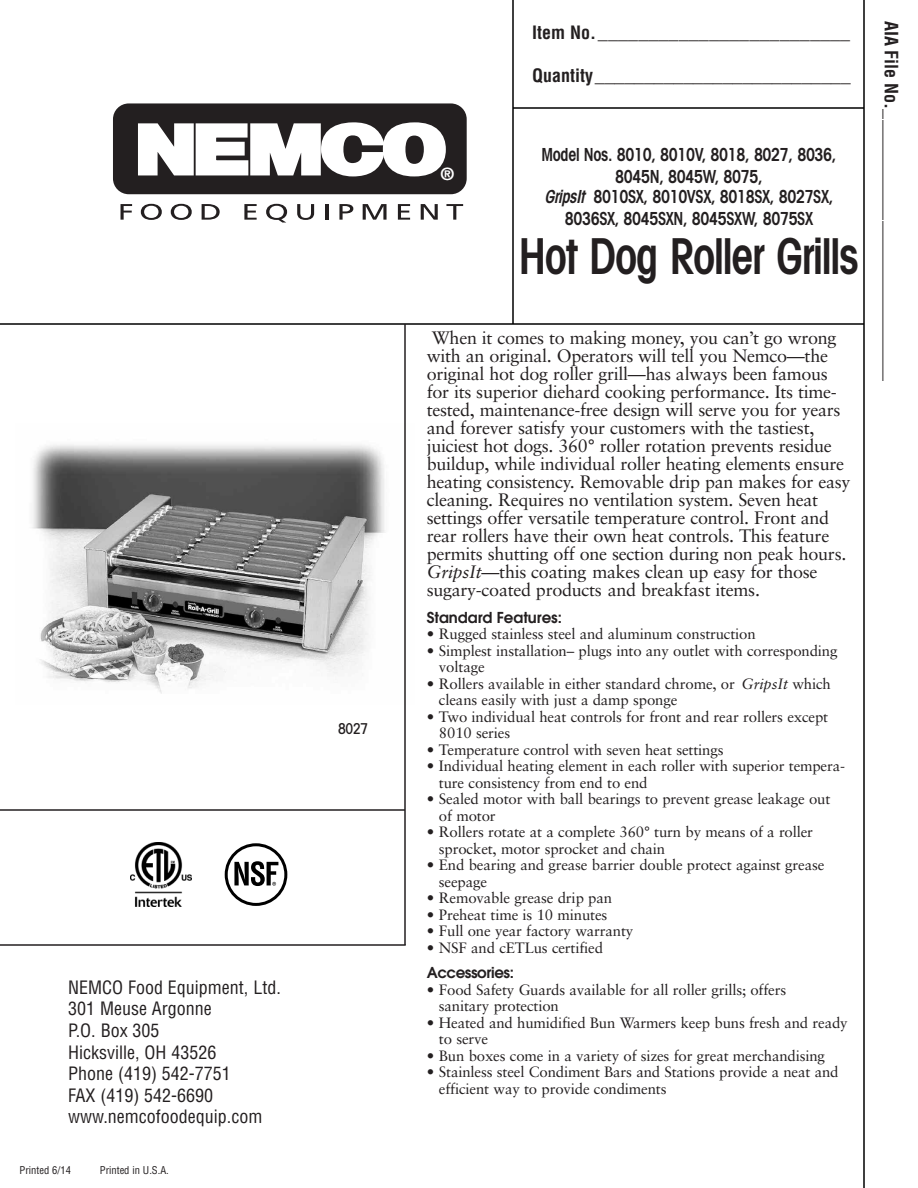
<style>
.page{position:relative;width:918px;height:1188px;background:#fff}
.page>*{position:absolute;margin:0;border:0;box-sizing:border-box;transform-origin:0 0}
.t1{font:600 condensed 49.5px "Avant Garde";letter-spacing:-.03em;color:#231f20;scale:.9 1}
.t2{font:18px/18px "Sabon";letter-spacing:-.015em;color:#231f20}
.t3{font:condensed 18px/21.6px "Helvetica";color:#231f20}
.t4{font:600 condensed 18px/21.3px "Avant Garde";letter-spacing:-.02em;color:#231f20;text-align:center;scale:.9 1}
.t5{font:18px "Helvetica";color:#231f20}
.t6{font:700 17.1px "Helvetica";color:#fff}
.t7{font:15px/16.5px "Sabon";letter-spacing:-.01em;color:#231f20}
.t8{font:600 15px "Avant Garde";letter-spacing:-.005em;color:#231f20}
.t9{font:600 15px "Avant Garde";letter-spacing:-.03em;color:#231f20}
.t10{font:500 condensed 15px "Avant Garde";color:#231f20;scale:.93 1}
.t11{font:condensed 10.5px "Helvetica";color:#231f20}
.s1{font-weight:700;font-stretch:condensed}
.s2{font-style:italic}
</style>
<div class="page">
<div style="left:113px;top:103px;width:354px;height:91px;background:#231f20;border-radius:16px"></div>
<svg style="left:138px;top:122px;width:308px;height:55px"></svg>
<svg style="left:121px;top:204px;width:11px;height:16px"></svg>
<svg style="left:141px;top:204px;width:21px;height:16px"></svg>
<svg style="left:171px;top:204px;width:21px;height:16px"></svg>
<svg style="left:202px;top:204px;width:18px;height:16px"></svg>
<svg style="left:244px;top:204px;width:13px;height:16px"></svg>
<svg style="left:266px;top:204px;width:21px;height:19px"></svg>
<svg style="left:297px;top:204px;width:17px;height:16px"></svg>
<hr style="left:325px;top:204px;width:3px;height:16px;background:#231f20">
<svg style="left:339px;top:204px;width:14px;height:16px"></svg>
<svg style="left:363px;top:204px;width:24px;height:16px"></svg>
<svg style="left:398px;top:204px;width:12px;height:16px"></svg>
<svg style="left:421px;top:204px;width:17px;height:16px"></svg>
<svg style="left:446px;top:204px;width:17px;height:16px"></svg>
<img style="left:32px;top:444px;width:353px;height:250px">
<hr style="left:863px;top:0;width:2px;height:1188px;background:#000">
<hr style="left:0;top:323px;width:864px;height:2px;background:#000">
<hr style="left:512px;top:0;width:2px;height:324px;background:#000">
<hr style="left:513px;top:107px;width:351px;height:2px;background:#000">
<hr style="left:0;top:944px;width:406px;height:2px;background:#231f20">
<hr style="left:404px;top:324px;width:2px;height:621px;background:#231f20">
<hr style="left:0;top:809px;width:405px;height:2px;background:#231f20">
<div style="left:225px;top:843px;width:62px;height:63px;border:3px solid #000;border-radius:50%"></div>
<svg style="left:234px;top:861px;width:44px;height:25px"></svg>
<img style="left:131px;top:843px;width:61px;height:64px">
<p class="t10" style="left:338px;top:723px;width:34px">8027</p>
<p class="t3" style="left:68px;top:977px;width:214px">NEMCO Food Equipment, Ltd.<br>301 Meuse Argonne<br>P.O. Box 305<br>Hicksville, OH 43526<br>Phone (419) 542-7751<br>FAX (419) 542-6690 www.nemcofoodequip.com</p>
<p class="t11" style="left:20px;top:1164px;width:53px">Printed 6/14</p>
<p class="t11" style="left:100px;top:1164px;width:71px">Printed in U.S.A.</p>
<p class="t6" style="left:441px;top:168px;width:14px">®</p>
<p class="t5" style="left:532px;top:26px;width:320px"><span class="s1">Item No.</span>_________________________</p>
<p class="t5" style="left:532px;top:69px;width:320px"><span class="s1">Quantity</span>__________________________</p>
<p class="t4" style="left:542px;top:146px;width:329px">Model Nos. 8010, 8010V, 8018, 8027, 8036, 8045N, 8045W, 8075,<br><span class="s2">GripsIt</span> 8010SX, 8010VSX, 8018SX, 8027SX, 8036SX, 8045SXN, 8045SXW, 8075SX</p>
<h1 class="t1" style="left:519px;top:238px;width:379px">Hot Dog Roller Grills</h1>
<p class="t2" style="left:427px;top:330px;width:425px">When it comes to making money, you can’t go wrong with an original. Operators will tell you Nemco—the original hot dog roller grill—has always been famous for its superior diehard cooking performance. Its time&shy;tested, maintenance-free design will serve you for years and forever satisfy your customers with the tastiest, juiciest hot dogs. 360° roller rotation prevents residue buildup, while individual roller heating elements ensure heating consistency. Removable drip pan makes for easy cleaning. Requires no ventilation system. Seven heat settings offer versatile temperature control. Front and rear rollers have their own heat controls. This feature permits shutting off one section during non peak hours.<br><span class="s2">GripsIt</span>—this coating makes clean up easy for those sugary-coated products and breakfast items.</p>
<p class="t8" style="left:427px;top:612px;width:137px">Standard Features:</p>
<p class="t7" style="left:427px;top:627px;width:330px">• Rugged stainless steel and aluminum construction</p>
<p class="t7" style="left:439px;top:644px;width:400px;text-indent:-12px">• Simplest installation– plugs into any outlet with corresponding voltage</p>
<p class="t7" style="left:439px;top:677px;width:393px;text-indent:-12px">• Rollers available in either standard chrome, or <span class="s2">GripsIt</span> which cleans easily with just a damp sponge</p>
<p class="t7" style="left:439px;top:710px;width:391px;text-indent:-12px">• Two individual heat controls for front and rear rollers except<br>8010 series</p>
<p class="t7" style="left:427px;top:743px;width:298px">• Temperature control with seven heat settings</p>
<p class="t7" style="left:439px;top:759px;width:408px;text-indent:-12px">• Individual heating element in each roller with superior tempera&shy;ture consistency from end to end</p>
<p class="t7" style="left:439px;top:792px;width:393px;text-indent:-12px">• Sealed motor with ball bearings to prevent grease leakage out of motor</p>
<p class="t7" style="left:439px;top:825px;width:376px;text-indent:-12px">• Rollers rotate at a complete 360° turn by means of a roller sprocket, motor sprocket and chain</p>
<p class="t7" style="left:439px;top:858px;width:387px;text-indent:-12px">• End bearing and grease barrier double protect against grease seepage</p>
<p class="t7" style="left:427px;top:891px;width:187px">• Removable grease drip pan</p>
<p class="t7" style="left:427px;top:908px;width:182px">• Preheat time is 10 minutes</p>
<p class="t7" style="left:427px;top:924px;width:208px">• Full one year factory warranty</p>
<p class="t7" style="left:427px;top:941px;width:178px">• NSF and cETLus certified</p>
<p class="t9" style="left:427px;top:967px;width:89px">Accessories:</p>
<p class="t7" style="left:439px;top:983px;width:349px;text-indent:-12px">• Food Safety Guards available for all roller grills; offers sanitary protection</p>
<p class="t7" style="left:439px;top:1016px;width:410px;text-indent:-12px">• Heated and humidified Bun Warmers keep buns fresh and ready to serve</p>
<p class="t7" style="left:427px;top:1049px;width:400px">• Bun boxes come in a variety of sizes for great merchandising</p>
<p class="t7" style="left:439px;top:1065px;width:401px;text-indent:-12px">• Stainless steel Condiment Bars and Stations provide a neat and efficient way to provide condiments</p>
<p class="t5" style="left:898px;top:21px;width:362px;rotate:90deg"><span class="s1">AIA File No.</span>___________________________</p>
</div>
